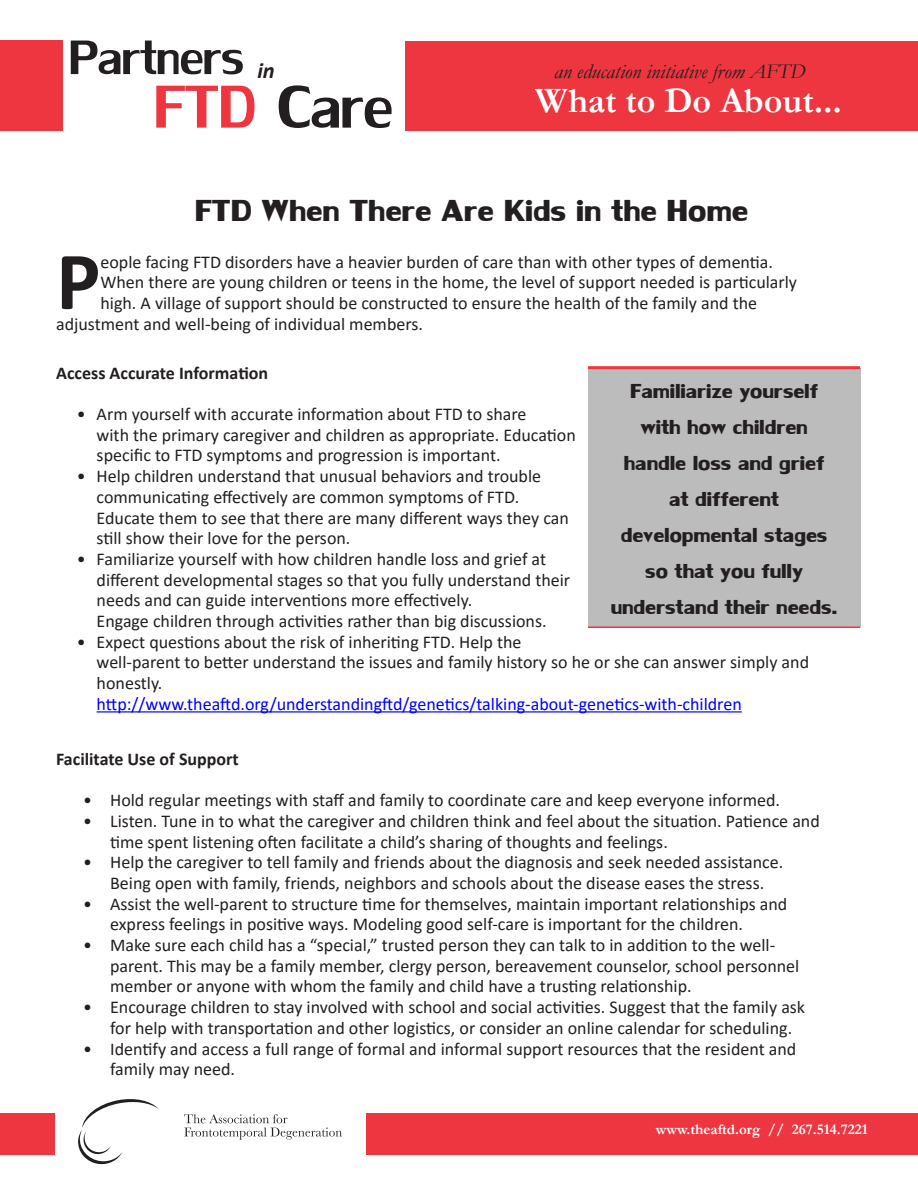
<style>
.page{position:relative;width:918px;height:1188px;background:#fff}
.page>*{position:absolute;margin:0;border:0;box-sizing:border-box;transform-origin:0 0}
.t1{font:90px "Lily UPC";color:#231f20}
.t2{font:700 83.25px "Calibri";color:#231f20}
.t3{font:72px "Lily UPC";color:#231f20}
.t4{font:45px "Lily UPC Bold";color:#231f20}
.t5{font:700 36px "Garamond";color:#fff}
.t6{font:30px/36px "Lily UPC Bold";color:#231f20;text-align:center}
.t7{font:italic 700 22.5px "Calibri";color:#231f20}
.t8{font:italic 21px "Garamond";color:#231f20}
.t9{font:18px/20.7px "Calibri";color:#231f20}
.t10{font:18px "Calibri";color:#00f}
.t11{font:700 18px "Calibri";color:#231f20}
.t12{font:700 15px "Garamond";color:#fff}
.s1{color:#ee3640}
</style>
<div class="page">
<div style="left:588px;top:369px;width:272px;height:258px;background:#bdbcbc"></div>
<div style="left:406px;top:41px;width:512px;height:90px;background:#ee3640"></div>
<div style="left:366px;top:1113px;width:552px;height:42px;background:#ee3640"></div>
<svg style="left:78px;top:1099px;width:80px;height:65px"></svg>
<svg style="left:184px;top:1114px;width:158px;height:26px"></svg>
<hr style="left:588px;top:366px;width:272px;height:3px;background:#ee3640">
<hr style="left:97px;top:711px;width:645px;height:2px;background:#00f">
<hr style="left:588px;top:627px;width:272px;height:1px;background:#ee3640">
<div style="left:0;top:41px;width:62px;height:90px;background:#ee3640"></div>
<div style="left:0;top:1113px;width:54px;height:42px;background:#ee3640"></div>
<h3 class="t3" style="left:68px;top:29px;width:177px">Partners</h3>
<p class="t7" style="left:257px;top:63px;width:19px">in</p>
<h1 class="t1" style="left:153px;top:71px;width:240px"><span class="s1">FTD</span> Care</h1>
<p class="t8" style="left:554px;top:64px;width:253px">an education initiative from AFTD</p>
<h3 class="t5" style="left:535px;top:87px;width:308px">What to Do About...</h3>
<h3 class="t4" style="left:195px;top:193px;width:555px">FTD When There Are Kids in the Home</h3>
<h2 class="t2" style="left:56px;top:252px;width:46px">P</h2>
<p class="t9" style="left:100px;top:251px;width:674px">eople facing FTD disorders have a heavier burden of care than with other types of dementia.</p>
<p class="t9" style="left:100px;top:271px;width:698px">When there are young children or teens in the home, the level of support needed is particularly</p>
<p class="t9" style="left:100px;top:294px;width:658px">high. A village of support should be constructed to ensure the health of the family and the</p>
<p class="t9" style="left:56px;top:313px;width:368px">adjustment and well-being of individual members.</p>
<p class="t11" style="left:56px;top:360px;width:214px">Access Accurate Information</p>
<p class="t9" style="left:97px;top:403px;width:481px;text-indent:-20px">• Arm yourself with accurate information about FTD to share<br>with the primary caregiver and children as appropriate. Education specific to FTD symptoms and progression is important.</p>
<p class="t9" style="left:97px;top:465px;width:474px;text-indent:-20px">• Help children understand that unusual behaviors and trouble communicating effectively are common symptoms of FTD.<br>Educate them to see that there are many different ways they can still show their love for the person.</p>
<p class="t9" style="left:97px;top:548px;width:475px;text-indent:-20px">• Familiarize yourself with how children handle loss and grief at different developmental stages so that you fully understand their needs and can guide interventions more effectively.<br>Engage children through activities rather than big discussions.</p>
<p class="t9" style="left:97px;top:631px;width:714px;text-indent:-20px">• Expect questions about the risk of inheriting FTD. Help the<br>well-parent to better understand the issues and family history so he or she can answer simply and honestly.</p>
<p class="t10" style="left:97px;top:691px;width:647px">http://www.theaftd.org/understandingftd/genetics/talking-about-genetics-with-children</p>
<p class="t11" style="left:56px;top:746px;width:184px">Facilitate Use of Support</p>
<p class="t9" style="left:83px;top:789px;width:698px">• Hold regular meetings with staff and family to coordinate care and keep everyone informed.</p>
<p class="t9" style="left:110px;top:810px;width:711px;text-indent:-27px">• Listen. Tune in to what the caregiver and children think and feel about the situation. Patience and time spent listening often facilitate a child’s sharing of thoughts and feelings.</p>
<p class="t9" style="left:83px;top:851px;width:702px;text-align:center">• Help the caregiver to tell family and friends about the diagnosis and seek needed assistance.<br>Being open with family, friends, neighbors and schools about the disease eases the stress.</p>
<p class="t9" style="left:110px;top:893px;width:679px;text-indent:-27px">• Assist the well-parent to structure time for themselves, maintain important relationships and express feelings in positive ways. Modeling good self-care is important for the children.</p>
<p class="t9" style="left:110px;top:934px;width:691px;text-indent:-27px">• Make sure each child has a “special,” trusted person they can talk to in addition to the well&shy;parent. This may be a family member, clergy person, bereavement counselor, school personnel member or anyone with whom the family and child have a trusting relationship.</p>
<p class="t9" style="left:110px;top:996px;width:697px;text-indent:-27px">• Encourage children to stay involved with school and social activities. Suggest that the family ask for help with transportation and other logistics, or consider an online calendar for scheduling.</p>
<p class="t9" style="left:110px;top:1038px;width:688px;text-indent:-27px">• Identify and access a full range of formal and informal support resources that the resident and family may need.</p>
<h3 class="t6" style="left:611px;top:372px;width:228px">Familiarize yourself with how children handle loss and grief at different developmental stages so that you fully understand their needs.</h3>
<p class="t12" style="left:656px;top:1123px;width:213px">www.theaftd.org // 267.514.7221</p>
</div>
